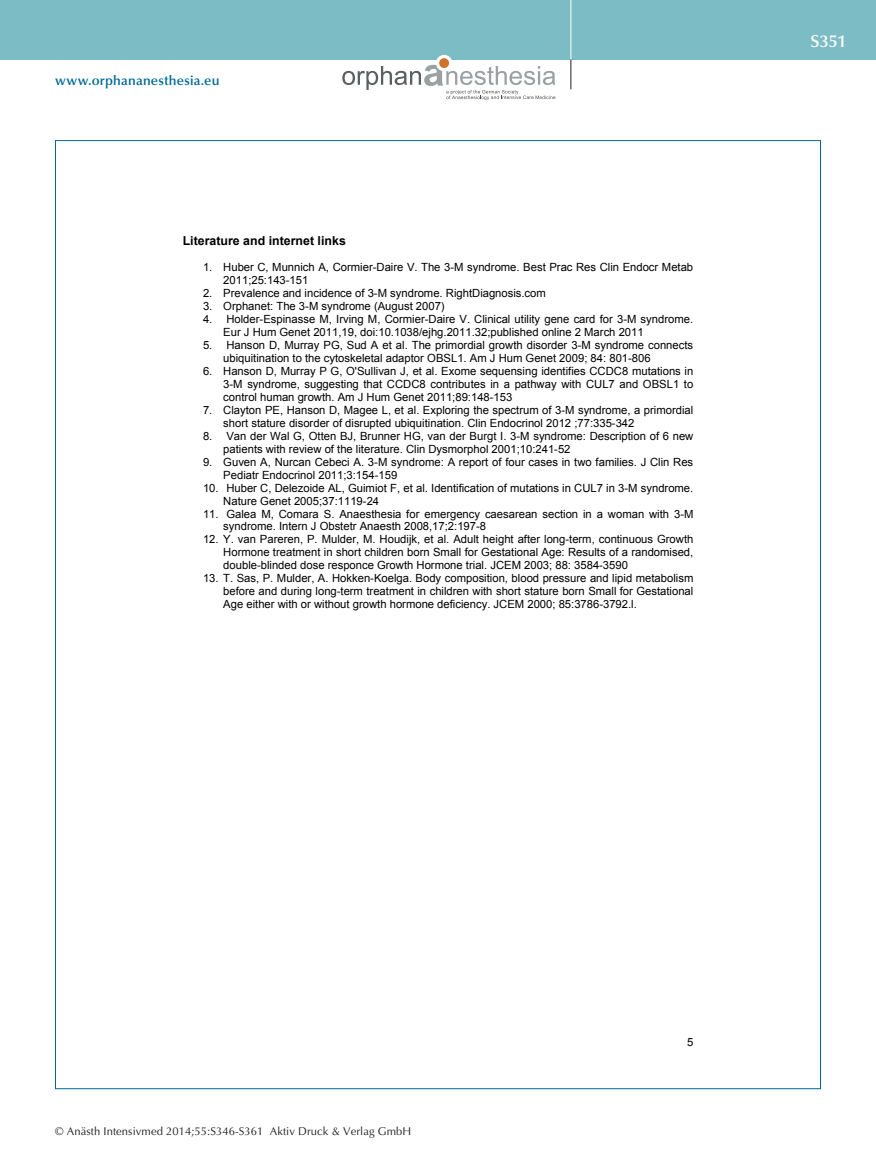
<style>
.page{position:relative;width:876px;height:1174px;background:#fff}
.page>*{position:absolute;margin:0;border:0;box-sizing:border-box;transform-origin:0 0}
.t1{font:600 17.25px "Optima";color:#fff}
.t2{font:600 13.5px "Optima";letter-spacing:.015em;color:#006b98}
.t3{font:700 12.3px "Arial";color:#000}
.t4{font:11.25px/12.9px "Arial";color:#000}
.t5{font:11.25px "Optima";letter-spacing:.005em;color:#231f20}
</style>
<div class="page">
<div style="left:0;top:0;width:876px;height:60px;background:#7cbcc5"></div>
<hr style="left:571px;top:0;width:1px;height:60px;background:#fff">
<svg style="left:571px;top:60px;width:1px;height:29px"></svg>
<svg style="left:436px;top:55px;width:16px;height:16px"></svg>
<div style="left:439px;top:58px;width:10px;height:10px;background:#d0732a;border-radius:50%"></div>
<svg style="left:342px;top:65px;width:213px;height:35px"></svg>
<p class="t2" style="left:55px;top:73px;width:166px">www.orphananesthesia.eu</p>
<p class="t3" style="left:183px;top:233px;width:165px">Literature and internet links</p>
<p class="t4" style="left:223px;top:261px;width:471px;text-indent:-20px">1. Huber C, Munnich A, Cormier-Daire V. The 3-M syndrome. Best Prac Res Clin Endocr Metab<br>2011;25:143-151</p>
<p class="t4" style="left:203px;top:287px;width:344px">2. Prevalence and incidence of 3-M syndrome. RightDiagnosis.com</p>
<p class="t4" style="left:203px;top:300px;width:243px">3. Orphanet: The 3-M syndrome (August 2007)</p>
<p class="t4" style="left:223px;top:313px;width:471px;text-indent:-20px">4. Holder-Espinasse M, Irving M, Cormier-Daire V. Clinical utility gene card for 3-M syndrome.<br>Eur J Hum Genet 2011,19, doi:10.1038/ejhg.2011.32;published online 2 March 2011</p>
<p class="t4" style="left:223px;top:339px;width:471px;text-indent:-20px">5. Hanson D, Murray PG, Sud A et al. The primordial growth disorder 3-M syndrome connects ubiquitination to the cytoskeletal adaptor OBSL1. Am J Hum Genet 2009; 84: 801-806</p>
<p class="t4" style="left:223px;top:365px;width:472px;text-align:justify;text-indent:-20px">6. Hanson D, Murray P G, O'Sullivan J, et al. Exome sequensing identifies CCDC8 mutations in 3-M syndrome, suggesting that CCDC8 contributes in a pathway with CUL7 and OBSL1 to control human growth. Am J Hum Genet 2011;89:148-153</p>
<p class="t4" style="left:223px;top:403px;width:472px;text-indent:-20px">7. Clayton PE, Hanson D, Magee L, et al. Exploring the spectrum of 3-M syndrome, a primordial short stature disorder of disrupted ubiquitination. Clin Endocrinol 2012 ;77:335-342</p>
<p class="t4" style="left:223px;top:429px;width:472px;text-indent:-20px">8. Van der Wal G, Otten BJ, Brunner HG, van der Burgt I. 3-M syndrome: Description of 6 new patients with review of the literature. Clin Dysmorphol 2001;10:241-52</p>
<p class="t4" style="left:223px;top:455px;width:471px;text-indent:-20px">9. Guven A, Nurcan Cebeci A. 3-M syndrome: A report of four cases in two families. J Clin Res<br>Pediatr Endocrinol 2011;3:154-159</p>
<p class="t4" style="left:223px;top:481px;width:472px;text-indent:-20px">10. Huber C, Delezoide AL, Guimiot F, et al. Identification of mutations in CUL7 in 3-M syndrome.<br>Nature Genet 2005;37:1119-24</p>
<p class="t4" style="left:223px;top:507px;width:472px;text-indent:-20px">11. Galea M, Comara S. Anaesthesia for emergency caesarean section in a woman with 3-M syndrome. Intern J Obstetr Anaesth 2008,17;2:197-8</p>
<p class="t4" style="left:223px;top:533px;width:472px;text-align:justify;text-indent:-20px">12. Y. van Pareren, P. Mulder, M. Houdijk, et al. Adult height after long-term, continuous Growth Hormone treatment in short children born Small for Gestational Age: Results of a randomised, double-blinded dose responce Growth Hormone trial. JCEM 2003; 88: 3584-3590</p>
<p class="t4" style="left:223px;top:572px;width:472px;text-align:justify;text-indent:-20px">13. T. Sas, P. Mulder, A. Hokken-Koelga. Body composition, blood pressure and lipid metabolism before and during long-term treatment in children with short stature born Small for Gestational Age either with or without growth hormone deficiency. JCEM 2000; 85:3786-3792.l.</p>
<h1 class="t1" style="left:811px;top:31px;width:37px">S351</h1>
<p class="t5" style="left:55px;top:1125px;width:357px">© Anästh Intensivmed 2014;55:S346-S361 Aktiv Druck &amp; Verlag GmbH</p>
<p class="t4" style="left:687px;top:1036px;width:8px">5</p>
</div>
